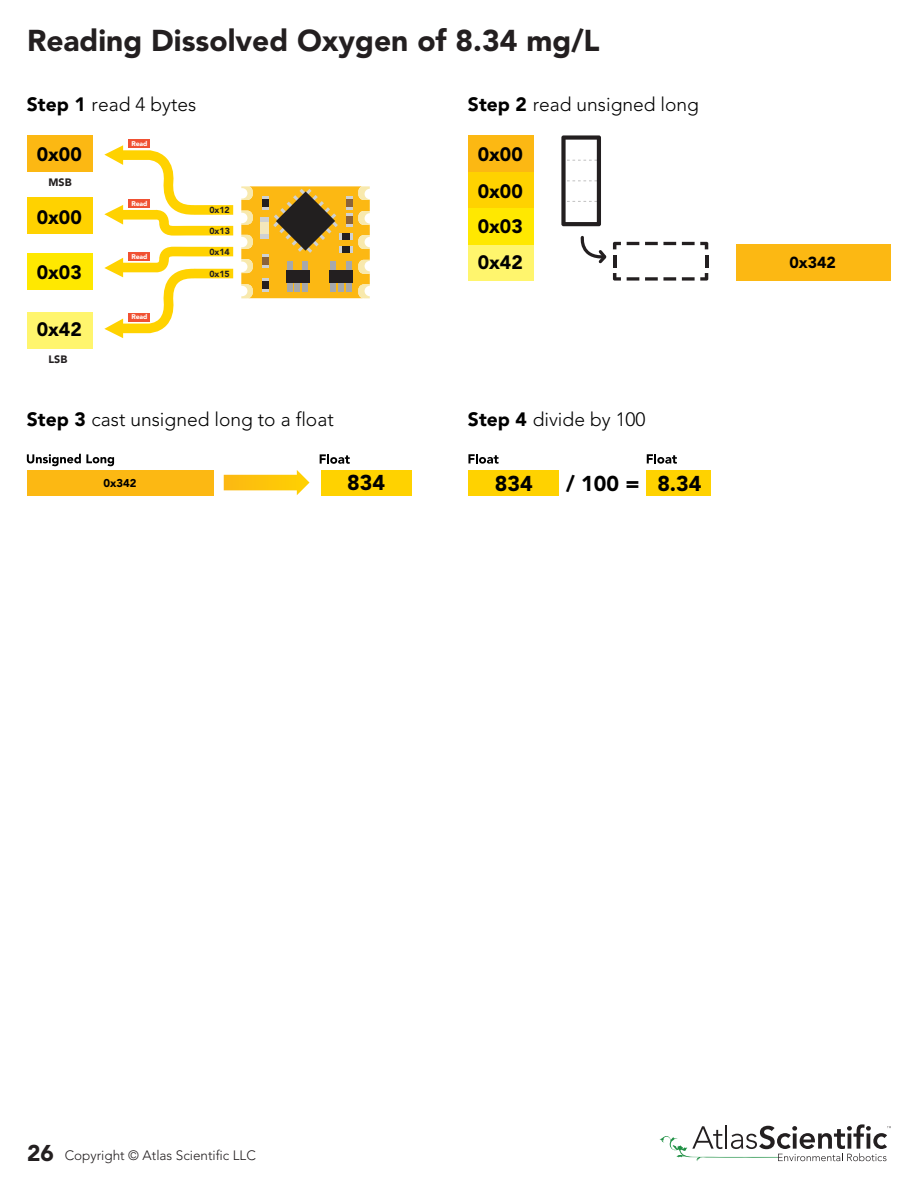
<style>
.page{position:relative;width:918px;height:1188px;background:#fff}
.page>*{position:absolute;margin:0;border:0;box-sizing:border-box;transform-origin:0 0}
.t1{font:900 30px "Avenir";color:#231f20}
.t2{font:900 21.3px "Avenir";color:#000}
.t3{font:900 19.35px "Avenir";color:#000}
.t4{font:300 19.2px "Avenir";color:#000}
.t5{font:900 15.9px "Avenir";color:#000}
.t6{font:300 13.5px "Avenir";color:#231f20}
.t7{font:900 11.25px "Avenir";color:#000}
.t8{font:900 10.65px "Avenir";color:#231f20}
.t9{font:900 8.85px "Avenir";color:#231f20}
.t10{font:900 6.75px "Avenir";letter-spacing:-.02em;color:#fff}
.s1{font-weight:900}
.s2{font-weight:900;font-size:22.65px}
</style>
<div class="page">
<svg style="left:104px;top:145px;width:129px;height:91px"></svg>
<svg style="left:104px;top:247px;width:129px;height:91px"></svg>
<svg style="left:241px;top:186px;width:129px;height:112px"></svg>
<svg style="left:346px;top:196px;width:7px;height:14px"></svg>
<div style="left:346px;top:199px;width:7px;height:7px;background:#8b6339"></div>
<svg style="left:262px;top:196px;width:6px;height:14px"></svg>
<div style="left:262px;top:199px;width:6px;height:7px;background:#221f1f"></div>
<svg style="left:340px;top:247px;width:13px;height:6px"></svg>
<div style="left:343px;top:247px;width:7px;height:6px;background:#221f1f"></div>
<svg style="left:340px;top:234px;width:13px;height:6px"></svg>
<div style="left:343px;top:234px;width:7px;height:6px;background:#221f1f"></div>
<svg style="left:262px;top:254px;width:6px;height:14px"></svg>
<div style="left:262px;top:257px;width:6px;height:7px;background:#8b6339"></div>
<svg style="left:262px;top:278px;width:6px;height:13px"></svg>
<div style="left:262px;top:281px;width:6px;height:7px;background:#221f1f"></div>
<svg style="left:346px;top:213px;width:7px;height:14px"></svg>
<div style="left:346px;top:217px;width:7px;height:7px;background:#8b6339"></div>
<div style="left:260px;top:218px;width:9px;height:21px;background:#cfd1d2"></div>
<div style="left:260px;top:223px;width:9px;height:11px;background:#f3e7bb"></div>
<div style="left:331px;top:261px;width:5px;height:9px;background:#a6a8ab"></div>
<div style="left:346px;top:261px;width:5px;height:9px;background:#a6a8ab"></div>
<div style="left:346px;top:283px;width:5px;height:8px;background:#a6a8ab"></div>
<div style="left:338px;top:283px;width:5px;height:8px;background:#a6a8ab"></div>
<div style="left:331px;top:283px;width:5px;height:8px;background:#a6a8ab"></div>
<div style="left:329px;top:270px;width:24px;height:13px;background:#231f20"></div>
<div style="left:287px;top:261px;width:5px;height:9px;background:#a6a8ab"></div>
<div style="left:302px;top:261px;width:6px;height:9px;background:#a6a8ab"></div>
<div style="left:302px;top:283px;width:6px;height:8px;background:#a6a8ab"></div>
<div style="left:295px;top:283px;width:5px;height:8px;background:#a6a8ab"></div>
<div style="left:287px;top:283px;width:5px;height:8px;background:#a6a8ab"></div>
<div style="left:286px;top:270px;width:24px;height:13px;background:#231f20"></div>
<div style="left:27px;top:312px;width:66px;height:36px;background:#fff56d"></div>
<div style="left:27px;top:253px;width:65px;height:37px;background:#ffe800"></div>
<div style="left:27px;top:198px;width:65px;height:36px;background:#ffd200"></div>
<div style="left:27px;top:135px;width:65px;height:37px;background:#fcb813"></div>
<div style="left:128px;top:139px;width:22px;height:9px;background:#f05133"></div>
<div style="left:128px;top:199px;width:22px;height:9px;background:#f05133"></div>
<div style="left:128px;top:252px;width:22px;height:9px;background:#f05133"></div>
<div style="left:128px;top:313px;width:22px;height:8px;background:#f05133"></div>
<div style="left:468px;top:244px;width:66px;height:37px;background:#fff56d"></div>
<div style="left:468px;top:208px;width:65px;height:36px;background:#ffe800"></div>
<div style="left:468px;top:172px;width:65px;height:36px;background:#ffd200"></div>
<div style="left:468px;top:135px;width:65px;height:37px;background:#fcb813"></div>
<svg style="left:700px;top:273px;width:8px;height:8px"></svg>
<svg style="left:627px;top:277px;width:12px;height:4px"></svg>
<svg style="left:645px;top:277px;width:13px;height:4px"></svg>
<svg style="left:663px;top:277px;width:13px;height:4px"></svg>
<svg style="left:682px;top:277px;width:13px;height:4px"></svg>
<svg style="left:613px;top:273px;width:8px;height:8px"></svg>
<svg style="left:627px;top:242px;width:12px;height:3px"></svg>
<svg style="left:645px;top:242px;width:31px;height:3px"></svg>
<svg style="left:682px;top:242px;width:26px;height:7px"></svg>
<svg style="left:705px;top:255px;width:3px;height:12px"></svg>
<svg style="left:580px;top:235px;width:41px;height:32px"></svg>
<div style="left:736px;top:244px;width:155px;height:37px;background:#fcb813"></div>
<svg style="left:561px;top:135px;width:40px;height:91px"></svg>
<svg style="left:468px;top:454px;width:31px;height:10px"></svg>
<div style="left:468px;top:470px;width:91px;height:26px;background:#ffd200"></div>
<svg style="left:647px;top:454px;width:30px;height:10px"></svg>
<div style="left:646px;top:470px;width:65px;height:26px;background:#ffd200"></div>
<svg style="left:27px;top:454px;width:87px;height:12px"></svg>
<svg style="left:320px;top:454px;width:30px;height:10px"></svg>
<div style="left:321px;top:470px;width:91px;height:26px;background:#ffd200"></div>
<div style="left:27px;top:470px;width:186px;height:26px;background:#fcb813"></div>
<svg style="left:224px;top:470px;width:86px;height:25px"></svg>
<svg style="left:660px;top:1124px;width:231px;height:37px"></svg>
<p class="t1" style="left:27px;top:22px;width:574px">Reading Dissolved Oxygen of 8.34 mg/L</p>
<p class="t4" style="left:27px;top:93px;width:171px"><span class="s1">Step 1</span> read 4 bytes</p>
<p class="t10" style="left:132px;top:140px;width:17px">Read</p>
<p class="t3" style="left:37px;top:142px;width:47px">0x00</p>
<p class="t8" style="left:49px;top:176px;width:25px">MSB</p>
<p class="t3" style="left:37px;top:205px;width:47px">0x00</p>
<p class="t3" style="left:37px;top:260px;width:47px">0x03</p>
<p class="t3" style="left:37px;top:318px;width:47px">0x42</p>
<p class="t8" style="left:49px;top:352px;width:20px">LSB</p>
<p class="t10" style="left:132px;top:199px;width:17px">Read</p>
<p class="t10" style="left:132px;top:252px;width:17px">Read</p>
<p class="t10" style="left:132px;top:313px;width:17px">Read</p>
<p class="t9" style="left:209px;top:205px;width:22px">0x12</p>
<p class="t9" style="left:209px;top:225px;width:22px">0x13</p>
<p class="t9" style="left:209px;top:246px;width:22px">0x14</p>
<p class="t9" style="left:209px;top:268px;width:22px">0x15</p>
<p class="t4" style="left:27px;top:408px;width:308px"><span class="s1">Step 3</span> cast unsigned long to a float</p>
<p class="t7" style="left:104px;top:476px;width:34px">0x342</p>
<p class="t2" style="left:347px;top:470px;width:39px">834</p>
<p class="t4" style="left:468px;top:93px;width:233px"><span class="s1">Step 2</span> read unsigned long</p>
<p class="t3" style="left:478px;top:142px;width:47px">0x00</p>
<p class="t3" style="left:478px;top:179px;width:47px">0x00</p>
<p class="t3" style="left:478px;top:215px;width:47px">0x03</p>
<p class="t3" style="left:478px;top:250px;width:47px">0x42</p>
<p class="t4" style="left:468px;top:408px;width:179px"><span class="s1">Step 4</span> divide by 100</p>
<p class="t2" style="left:495px;top:471px;width:39px">834</p>
<p class="t2" style="left:566px;top:471px;width:137px">/ 100 = 8.34</p>
<p class="t5" style="left:790px;top:253px;width:48px">0x342</p>
<p class="t6" style="left:27px;top:1148px;width:230px"><span class="s2">26</span> Copyright © Atlas Scientific LLC</p>
</div>
